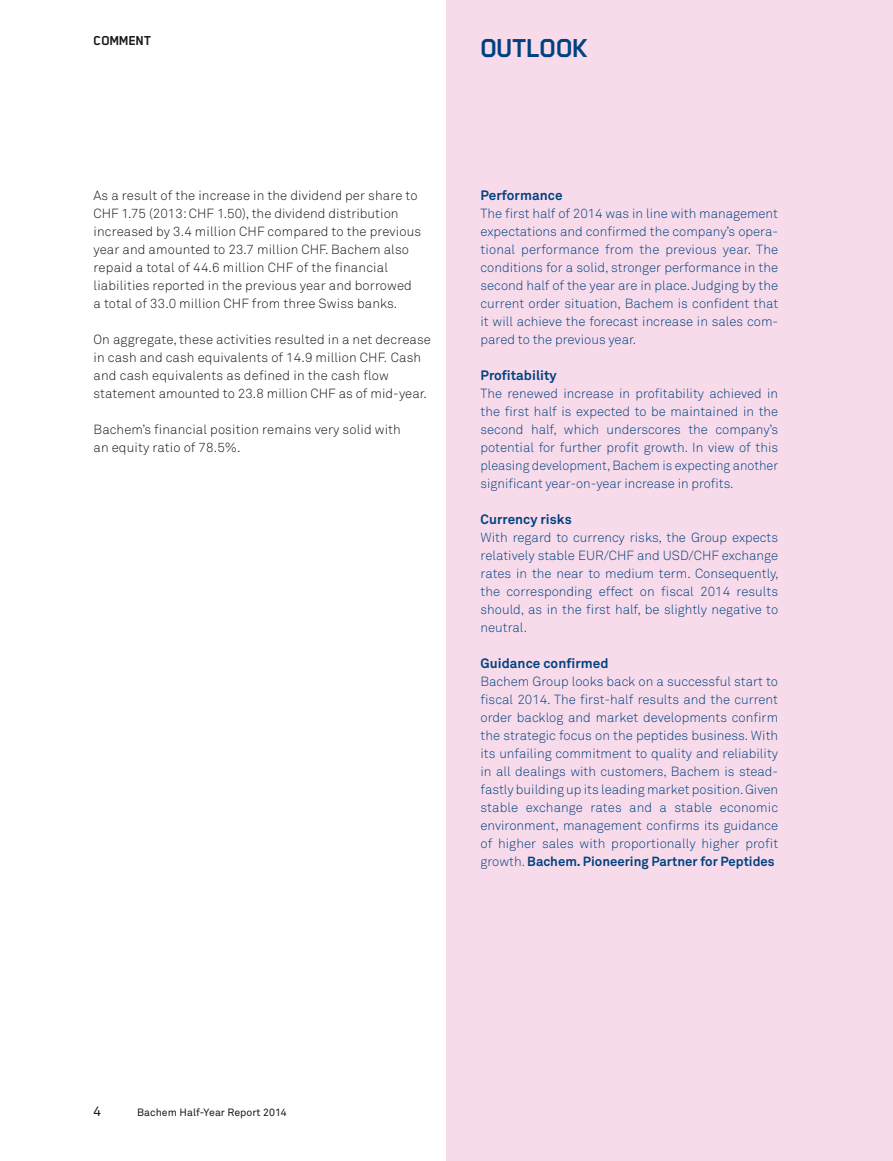
<style>
.page{position:relative;width:893px;height:1161px;background:#fff}
.page>*{position:absolute;margin:0;border:0;box-sizing:border-box;transform-origin:0 0}
.t1{font:700 30px "Blender Pro";letter-spacing:-.04em;color:#004280}
.t2{font:700 15px "Blender Pro";letter-spacing:-.03em;color:#1a1a18}
.t3{font:700 13.5px "Akkurat Pro";letter-spacing:.005em;color:#004280}
.t4{font:13.5px "Akkurat Pro";color:#1a1a18}
.t5{font:13.2px/18px "Akkurat Light Pro";color:#004280;text-align:justify}
.t6{font:13.2px/18px "Akkurat Light Pro";letter-spacing:.01em;color:#1a1a18}
.t7{font:700 13.2px "Akkurat Pro";color:#004280}
.t8{font:10.5px "Akkurat Pro";letter-spacing:.005em;color:#1a1a18}
.s1{font-family:"Akkurat Light Pro";font-weight:400}
</style>
<div class="page">
<div style="left:446px;top:0;width:447px;height:1161px;background:#f8dbeb"></div>
<p class="t2" style="left:94px;top:33px;width:60px">COMMENT</p>
<h1 class="t1" style="left:480px;top:32px;width:110px">OUTLOOK</h1>
<p class="t6" style="left:94px;top:186px;width:329px">As a result of the increase in the dividend per share to CHF 1.75 (2013: CHF 1.50), the dividend distribution increased by 3.4 million CHF compared to the previous year and amounted to 23.7 million CHF. Bachem also repaid a total of 44.6 million CHF of the financial liabilities reported in the previous year and borrowed a total of 33.0 million CHF from three Swiss banks.</p>
<p class="t6" style="left:94px;top:330px;width:339px">On aggregate, these activities resulted in a net decrease in cash and cash equivalents of 14.9 million CHF. Cash and cash equivalents as defined in the cash flow statement amounted to 23.8 million CHF as of mid-year.</p>
<p class="t6" style="left:94px;top:420px;width:309px">Bachem’s financial position remains very solid with an equity ratio of 78.5%.</p>
<p class="t3" style="left:480px;top:187px;width:84px">Performance</p>
<p class="t5" style="left:480px;top:204px;width:299px">The first half of 2014 was in line with management expectations and confirmed the company’s opera&shy;tional performance from the previous year. The conditions for a solid, stronger performance in the second half of the year are in place. Judging by the current order situation, Bachem is confident that it will achieve the forecast increase in sales com&shy;pared to the previous year.</p>
<p class="t3" style="left:480px;top:367px;width:78px">Profitability</p>
<p class="t5" style="left:480px;top:384px;width:299px">The renewed increase in profitability achieved in the first half is expected to be maintained in the second half, which underscores the company’s potential for further profit growth. In view of this pleasing development, Bachem is expecting another significant year-on-year increase in profits.</p>
<p class="t3" style="left:480px;top:511px;width:93px">Currency risks</p>
<p class="t5" style="left:480px;top:528px;width:300px">With regard to currency risks, the Group expects relatively stable EUR/CHF and USD/CHF exchange rates in the near to medium term. Consequently, the corresponding effect on fiscal 2014 results should, as in the first half, be slightly negative to neutral.</p>
<p class="t3" style="left:480px;top:655px;width:130px">Guidance confirmed</p>
<p class="t5" style="left:480px;top:672px;width:299px">Bachem Group looks back on a successful start to fiscal 2014. The first-half results and the current order backlog and market developments confirm the strategic focus on the peptides business. With its unfailing commitment to quality and reliability in all dealings with customers, Bachem is stead&shy;fastly building up its leading market position. Given stable exchange rates and a stable economic environment, management confirms its guidance of higher sales with proportionally higher profit</p>
<p class="t7" style="left:480px;top:853px;width:296px"><span class="s1">growth.</span> Bachem. Pioneering Partner for Peptides</p>
<p class="t4" style="left:94px;top:1104px;width:9px">4</p>
<p class="t8" style="left:137px;top:1106px;width:151px">Bachem Half-Year Report 2014</p>
</div>
